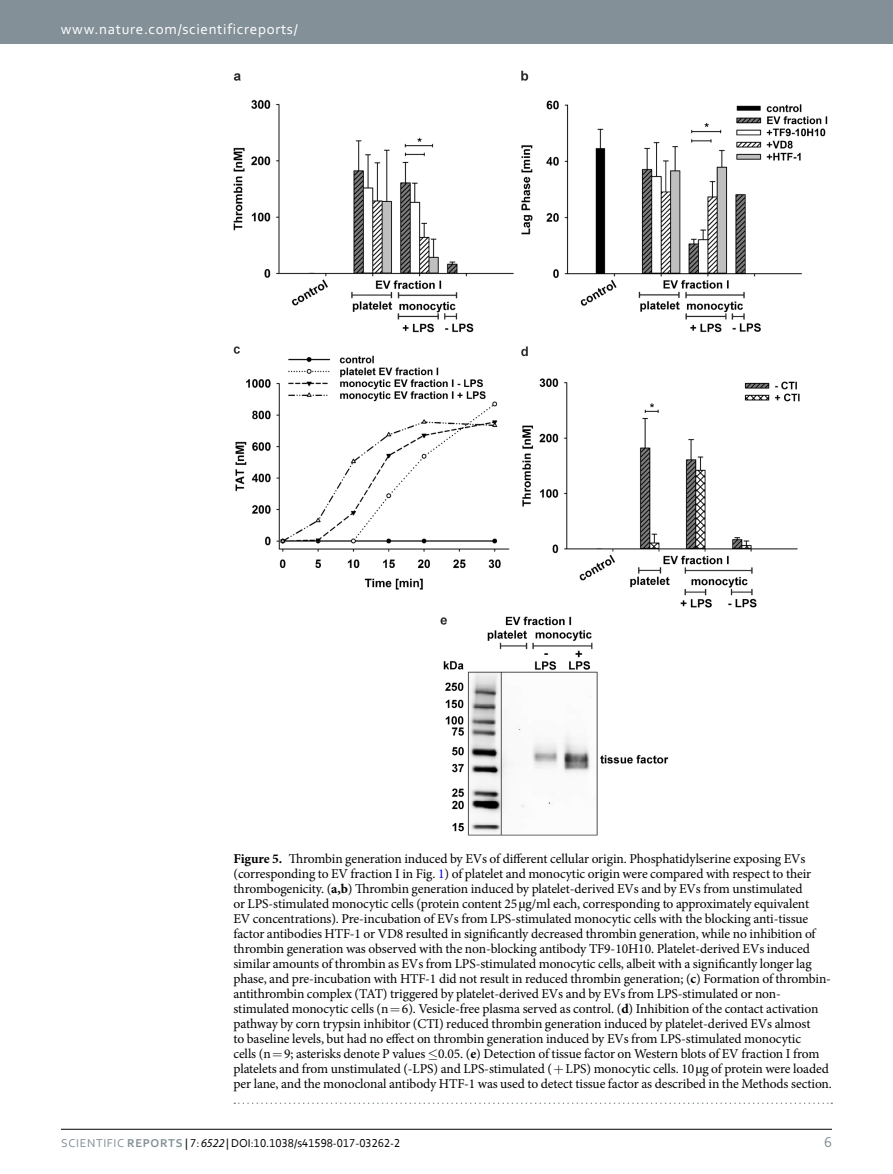
<style>
.page{position:relative;width:893px;height:1174px;background:#fff}
.page>*{position:absolute;margin:0;border:0;box-sizing:border-box;transform-origin:0 0}
.t1{font:15px "Corbel 2";letter-spacing:.045em;color:#fff}
.t2{font:15px "Corbel 2";color:#839097}
.t3{font:13.5px/15px "Minion Pro";letter-spacing:-.01em;color:#000}
.t4{font:12px "Corbel";color:#000}
.s1{font-weight:700}
.s2{color:#00f}
.s3{font-family:"STIX General"}
.s4{font-family:"Corbel 2";color:#839097}
.s5{font-family:"Corbel Bold 2";color:#839097}
.s6{font-family:"Myriad Pro";font-style:italic}
</style>
<div class="page">
<div style="left:0;top:0;width:893px;height:43px;background:#839097"></div>
<hr style="left:61px;top:1129px;width:771px;height:1px;background:#000">
<img style="left:233px;top:70px;width:594px;height:765px">
<svg style="left:234px;top:1102px;width:598px;height:2px"></svg>
<p class="t1" style="left:61px;top:19px;width:238px">www.nature.com/scientificreports/</p>
<p class="t3" style="left:233px;top:851px;width:600px"><span class="s1">Figure 5.</span> Thrombin generation induced by EVs of different cellular origin. Phosphatidylserine exposing EVs (corresponding to EV fraction I in Fig. <span class="s2">1</span>) of platelet and monocytic origin were compared with respect to their thrombogenicity. (<span class="s1">a,b</span>) Thrombin generation induced by platelet-derived EVs and by EVs from unstimulated<br>or LPS-stimulated monocytic cells (protein content 25<span class="s3">µ</span>g/ml each, corresponding to approximately equivalent<br>EV concentrations). Pre-incubation of EVs from LPS-stimulated monocytic cells with the blocking anti-tissue factor antibodies HTF-1 or VD8 resulted in significantly decreased thrombin generation, while no inhibition of thrombin generation was observed with the non-blocking antibody TF9-10H10. Platelet-derived EVs induced similar amounts of thrombin as EVs from LPS-stimulated monocytic cells, albeit with a significantly longer lag phase, and pre-incubation with HTF-1 did not result in reduced thrombin generation; (<span class="s1">c</span>) Formation of thrombin&shy;antithrombin complex (TAT) triggered by platelet-derived EVs and by EVs from LPS-stimulated or non&shy;stimulated monocytic cells (n 6). Vesicle-free plasma served as control. (<span class="s1">d</span>) Inhibition of the contact activation pathway by corn trypsin inhibitor (CTI) reduced thrombin generation induced by platelet-derived EVs almost<br>to baseline levels, but had no effect on thrombin generation induced by EVs from LPS-stimulated monocytic<br>cells (n 9; asterisks denote P values ≤0.05. (<span class="s1">e</span>) Detection of tissue factor on Western blots of EV fraction I from platelets and from unstimulated (-LPS) and LPS-stimulated ( LPS) monocytic cells. 10<span class="s3">µ</span>g of protein were loaded per lane, and the monoclonal antibody HTF-1 was used to detect tissue factor as described in the Methods section.</p>
<p class="t4" style="left:61px;top:1135px;width:341px"><span class="s4">SCIEnTIFIC</span> <span class="s5">REPORTS</span> | 7: <span class="s6">6522</span> | DOI:10.1038/s41598-017-03262-2</p>
<p class="t2" style="left:824px;top:1132px;width:9px">6</p>
</div>
